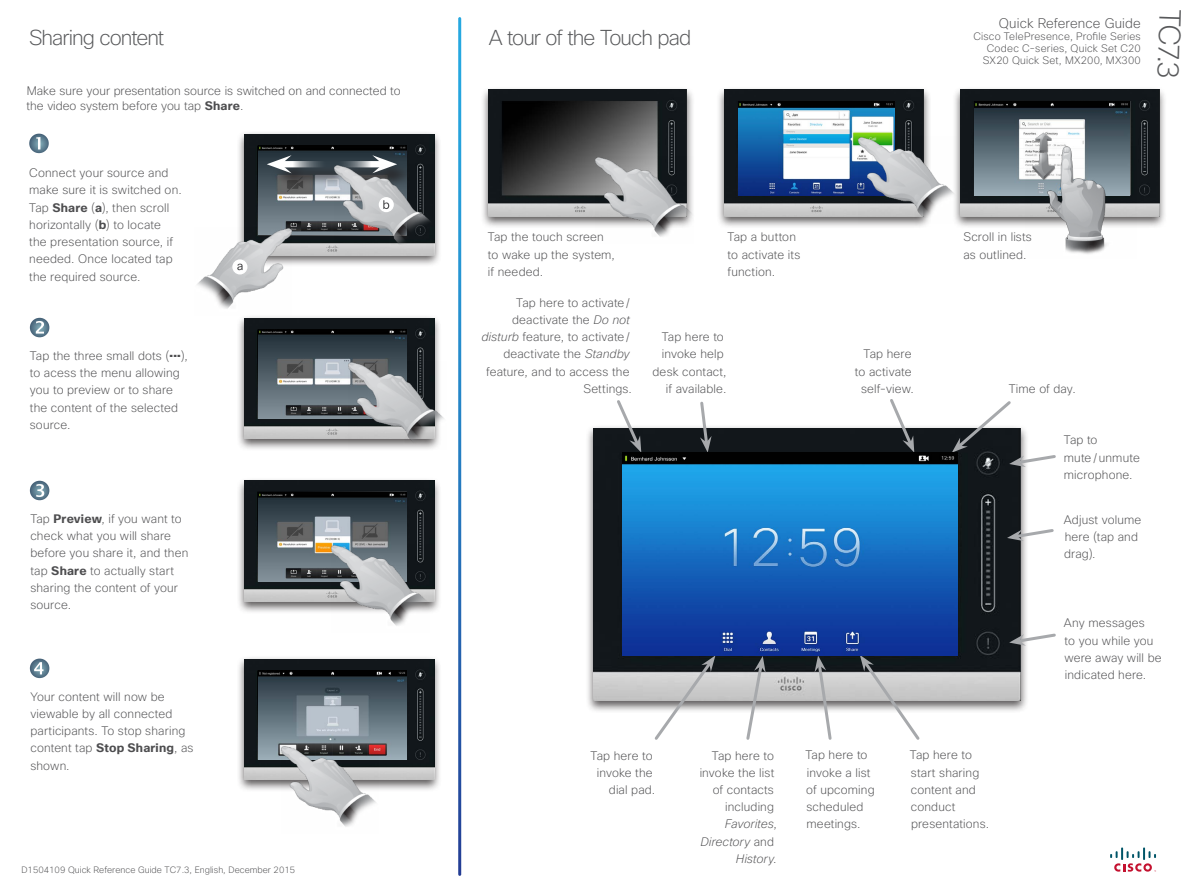
<style>
.page{position:relative;width:1188px;height:893px;background:#fff}
.page>*{position:absolute;margin:0;border:0;box-sizing:border-box;transform-origin:0 0}
.Subhead1-in-Body-Tex{font:200 29.7px "Cisco Sans";color:#58595b}
.Subhead1-in-Body-Tex-2{font:200 21px "Cisco Sans";letter-spacing:-.045em;color:#58595b}
.CartoonAnnotation{font:200 13.5px "Cisco Sans";letter-spacing:.005em;color:#4d4d4f}
.CartoonAnnotation-2{font:200 12px/17.2px "Cisco Sans";letter-spacing:.01em;color:#4d4d4f}
.CartoonAnnotation-3{font:200 10.5px/12px "Cisco Sans";letter-spacing:.015em;color:#4d4d4f;text-align:right}
.CartoonAnnotation-4{font:200 9px "Cisco Sans";color:#4d4d4f}
.s1{font-weight:700}
.s2{font-style:italic}
</style>
<div class="page">
<div style="left:586px;top:425px;width:443px;height:288px;background:#231f20;opacity:.75"></div>
<img style="left:593px;top:428px;width:428px;height:273px">
<svg style="left:1007px;top:527px;width:47px;height:14px"></svg>
<svg style="left:1009px;top:632px;width:47px;height:14px"></svg>
<svg style="left:860px;top:655px;width:62px;height:85px"></svg>
<svg style="left:815px;top:655px;width:18px;height:85px"></svg>
<svg style="left:744px;top:656px;width:22px;height:84px"></svg>
<svg style="left:652px;top:655px;width:63px;height:85px"></svg>
<div style="left:481px;top:86px;width:214px;height:143px;background:#231f20;opacity:.75"></div>
<img style="left:488px;top:90px;width:199px;height:126px">
<div style="left:237px;top:655px;width:205px;height:137px;background:#231f20;opacity:.75"></div>
<img style="left:244px;top:659px;width:190px;height:121px">
<div style="left:237px;top:477px;width:205px;height:137px;background:#231f20;opacity:.75"></div>
<img style="left:244px;top:481px;width:190px;height:121px">
<div style="left:237px;top:314px;width:205px;height:137px;background:#231f20;opacity:.75"></div>
<img style="left:244px;top:318px;width:190px;height:121px">
<div style="left:237px;top:130px;width:205px;height:138px;background:#231f20;opacity:.75"></div>
<img style="left:244px;top:134px;width:190px;height:121px">
<div style="left:717px;top:86px;width:214px;height:143px;background:#231f20;opacity:.75"></div>
<img style="left:725px;top:90px;width:198px;height:126px">
<img style="left:739px;top:102px;width:155px;height:93px">
<div style="left:952px;top:86px;width:215px;height:143px;background:#231f20;opacity:.75"></div>
<img style="left:961px;top:90px;width:198px;height:126px">
<img style="left:974px;top:102px;width:156px;height:93px">
<svg style="left:1110px;top:847px;width:46px;height:25px"></svg>
<img style="left:596px;top:156px;width:97px;height:81px">
<img style="left:859px;top:136px;width:98px;height:88px">
<img style="left:1025px;top:147px;width:112px;height:107px">
<img style="left:1026px;top:146px;width:35px;height:34px">
<img style="left:1031px;top:129px;width:25px;height:25px">
<svg style="left:614px;top:400px;width:27px;height:53px"></svg>
<svg style="left:698px;top:401px;width:14px;height:52px"></svg>
<svg style="left:888px;top:399px;width:26px;height:54px"></svg>
<svg style="left:952px;top:401px;width:104px;height:66px"></svg>
<svg style="left:29px;top:134px;width:20px;height:19px"></svg>
<svg style="left:30px;top:481px;width:19px;height:19px"></svg>
<svg style="left:30px;top:318px;width:19px;height:19px"></svg>
<svg style="left:30px;top:659px;width:19px;height:19px"></svg>
<img style="left:258px;top:145px;width:148px;height:89px">
<div style="left:271px;top:159px;width:76px;height:32px;background:#231f20;opacity:.75"></div>
<svg style="left:292px;top:161px;width:34px;height:6px"></svg>
<svg style="left:267px;top:155px;width:25px;height:18px"></svg>
<div style="left:337px;top:159px;width:77px;height:32px;background:#231f20;opacity:.75"></div>
<svg style="left:338px;top:161px;width:34px;height:3px"></svg>
<svg style="left:372px;top:155px;width:25px;height:9px"></svg>
<img style="left:258px;top:329px;width:148px;height:89px">
<img style="left:335px;top:164px;width:98px;height:88px">
<div style="left:379px;top:198px;width:14px;height:13px;background:#fff;border-radius:50%"></div>
<div style="left:379px;top:197px;width:15px;height:15px;border:2px solid #fff;border-radius:50%"></div>
<svg style="left:383px;top:200px;width:6px;height:9px"></svg>
<img style="left:197px;top:227px;width:95px;height:88px">
<div style="left:233px;top:260px;width:14px;height:14px;background:#fff;border-radius:50%"></div>
<div style="left:232px;top:259px;width:15px;height:15px;border:2px solid #fff;border-radius:50%"></div>
<svg style="left:237px;top:264px;width:6px;height:6px"></svg>
<img style="left:258px;top:492px;width:148px;height:89px">
<img style="left:332px;top:545px;width:98px;height:81px">
<img style="left:348px;top:362px;width:96px;height:87px">
<img style="left:258px;top:670px;width:148px;height:89px">
<img style="left:281px;top:746px;width:98px;height:81px">
<img style="left:623px;top:453px;width:335px;height:202px">
<p class="Subhead1-in-Body-Tex-2" style="left:29px;top:24px;width:137px">Sharing content</p>
<p class="CartoonAnnotation-2" style="left:27px;top:83px;width:376px;line-height:15px">Make sure your presentation source is switched on and connected to the video system before you tap <span class="s1">Share</span>.</p>
<p class="CartoonAnnotation-2" style="left:29px;top:164px;width:154px">Connect your source and make sure it is switched on.<br>Tap <span class="s1">Share</span> (<span class="s1">a</span>), then scroll horizontally (<span class="s1">b</span>) to locate<br>the presentation source, if needed. Once located tap the required source.</p>
<p class="CartoonAnnotation-2" style="left:30px;top:347px;width:159px">Tap the three small dots (<sup>...</sup>), to acess the menu allowing you to preview or to share the content of the selected source.</p>
<p class="CartoonAnnotation-2" style="left:30px;top:510px;width:159px">Tap <span class="s1">Preview</span>, if you want to check what you will share before you share it, and then tap <span class="s1">Share</span> to actually start sharing the content of your source.</p>
<p class="CartoonAnnotation-2" style="left:30px;top:688px;width:165px">Your content will now be viewable by all connected participants. To stop sharing content tap <span class="s1">Stop Sharing</span>, as shown.</p>
<p class="CartoonAnnotation-4" style="left:21px;top:864px;width:275px">D1504109 Quick Reference Guide TC7.3, English, December 2015</p>
<p class="Subhead1-in-Body-Tex-2" style="left:489px;top:24px;width:204px">A tour of the Touch pad</p>
<p class="CartoonAnnotation" style="left:999px;top:14px;width:143px">Quick Reference Guide</p>
<p class="CartoonAnnotation-3" style="left:973px;top:30px;width:169px">Cisco TelePresence, Profile Series<br>Codec C-series, Quick Set C20<br>SX20 Quick Set, MX200, MX300</p>
<p class="Subhead1-in-Body-Tex" style="left:1189px;top:10px;width:71px;rotate:92deg">TC7.3</p>
<p class="CartoonAnnotation-2" style="left:488px;top:228px;width:128px">Tap the touch screen to wake up the system, if needed.</p>
<p class="CartoonAnnotation-2" style="left:728px;top:228px;width:74px">Tap a button to activate its function.</p>
<p class="CartoonAnnotation-2" style="left:963px;top:228px;width:70px">Scroll in lists as outlined.</p>
<p class="CartoonAnnotation-2" style="left:481px;top:294px;width:152px;text-align:right">Tap here to activate/ deactivate the <span class="s2">Do not disturb</span> feature, to activate/ deactivate the <span class="s2">Standby </span>feature, and to access the<br>Settings.</p>
<p class="CartoonAnnotation-2" style="left:653px;top:328px;width:76px;text-align:right">Tap here to invoke help desk contact, if available.</p>
<p class="CartoonAnnotation-2" style="left:855px;top:345px;width:61px;text-align:center">Tap here to activate self-view.</p>
<p class="CartoonAnnotation-2" style="left:1009px;top:380px;width:69px">Time of day.</p>
<p class="CartoonAnnotation-2" style="left:1064px;top:431px;width:77px">Tap to mute/unmute microphone.</p>
<p class="CartoonAnnotation-2" style="left:1064px;top:511px;width:79px">Adjust volume here (tap and drag).</p>
<p class="CartoonAnnotation-2" style="left:591px;top:747px;width:66px;text-align:right">Tap here to invoke the dial pad.</p>
<p class="CartoonAnnotation-2" style="left:700px;top:747px;width:79px;text-align:right">Tap here to invoke the list of contacts including<br><span class="s2">Favorites</span>,<br><span class="s2">Directory</span> and<br><span class="s2">History</span>.</p>
<p class="CartoonAnnotation-2" style="left:805px;top:746px;width:71px">Tap here to invoke a list of upcoming scheduled meetings.</p>
<p class="CartoonAnnotation-2" style="left:910px;top:746px;width:81px">Tap here to start sharing content and conduct presentations.</p>
<p class="CartoonAnnotation-2" style="left:1064px;top:614px;width:99px">Any messages<br>to you while you were away will be indicated here.</p>
</div>
